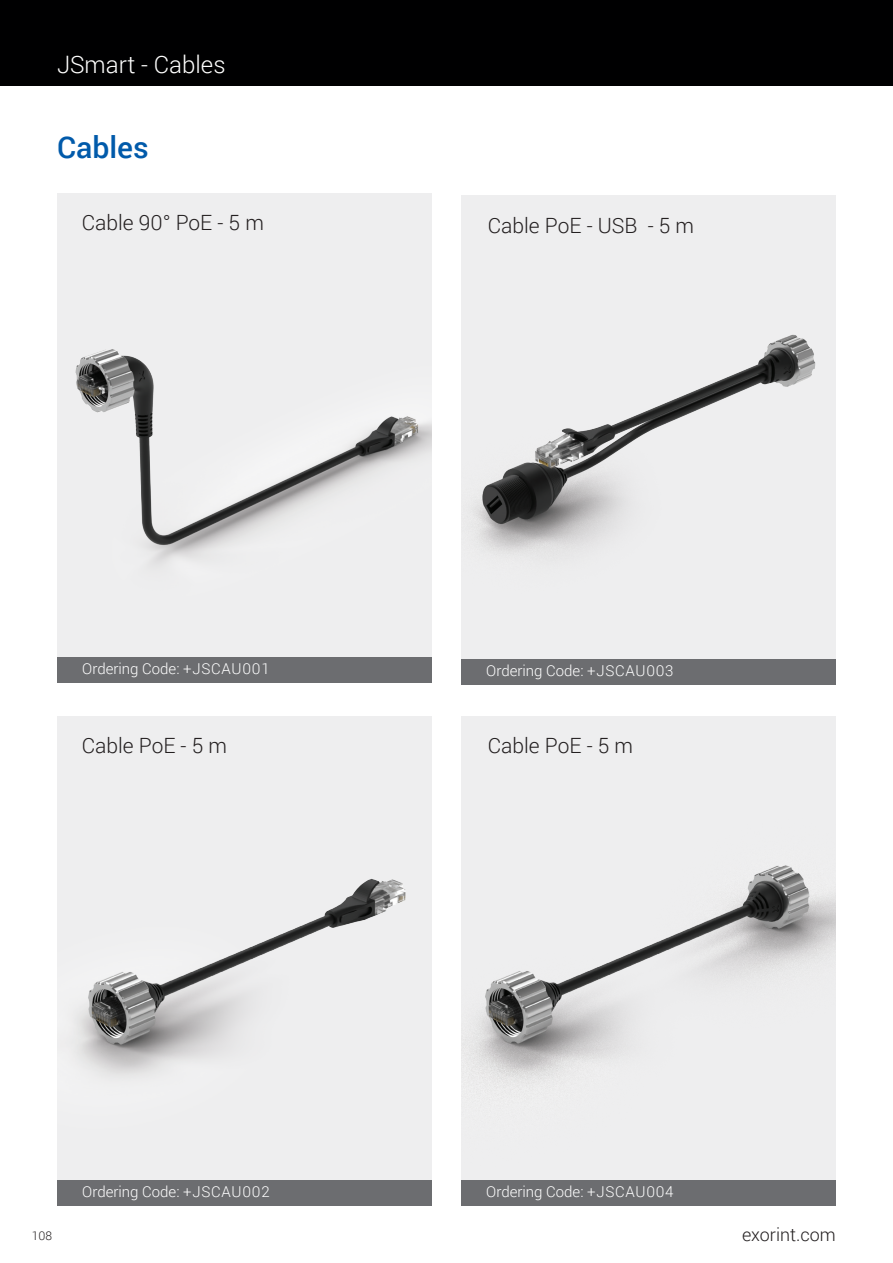
<style>
.page{position:relative;width:893px;height:1263px;background:#fff}
.page>*{position:absolute;margin:0;border:0;box-sizing:border-box;transform-origin:0 0}
.t1{font:500 30px "Roboto";color:#015aaa}
.t2{font:300 24px "Roboto";color:#fff}
.t3{font:300 21px "Roboto";color:#231f20}
.t4{font:300 18px "Roboto";color:#231f20}
.t5{font:300 15px "Roboto";color:#fff}
.t6{font:300 12px "Roboto";color:#231f20}
</style>
<div class="page">
<div style="left:57px;top:193px;width:375px;height:489px;background:#eeeeef"></div>
<img style="left:75px;top:349px;width:357px;height:216px">
<div style="left:461px;top:196px;width:375px;height:489px;background:#eeeeef"></div>
<img style="left:473px;top:334px;width:343px;height:222px">
<div style="left:57px;top:716px;width:375px;height:489px;background:#eeeeef"></div>
<img style="left:79px;top:879px;width:327px;height:195px">
<div style="left:461px;top:716px;width:375px;height:489px;background:#eeeeef"></div>
<img style="left:465px;top:865px;width:371px;height:225px">
<div style="left:0;top:0;width:893px;height:85px;background:#000001"></div>
<div style="left:461px;top:659px;width:375px;height:26px;background:#6c6d70"></div>
<div style="left:57px;top:657px;width:375px;height:25px;background:#6c6d70"></div>
<div style="left:57px;top:1180px;width:375px;height:25px;background:#6c6d70"></div>
<div style="left:461px;top:1180px;width:375px;height:25px;background:#6c6d70"></div>
<h2 class="t2" style="left:57px;top:48px;width:170px">JSmart - Cables</h2>
<h1 class="t1" style="left:57px;top:126px;width:93px">Cables</h1>
<h3 class="t3" style="left:82px;top:207px;width:184px">Cable 90° PoE - 5 m</h3>
<h3 class="t3" style="left:488px;top:211px;width:208px">Cable PoE - USB - 5 m</h3>
<p class="t5" style="left:82px;top:658px;width:189px">Ordering Code: +JSCAU001</p>
<p class="t5" style="left:486px;top:661px;width:189px">Ordering Code: +JSCAU003</p>
<h3 class="t3" style="left:82px;top:731px;width:147px">Cable PoE - 5 m</h3>
<h3 class="t3" style="left:488px;top:731px;width:147px">Cable PoE - 5 m</h3>
<p class="t5" style="left:82px;top:1181px;width:189px">Ordering Code: +JSCAU002</p>
<p class="t5" style="left:486px;top:1181px;width:189px">Ordering Code: +JSCAU004</p>
<p class="t6" style="left:32px;top:1228px;width:22px">108</p>
<p class="t4" style="left:742px;top:1222px;width:95px">exorint.com</p>
</div>
